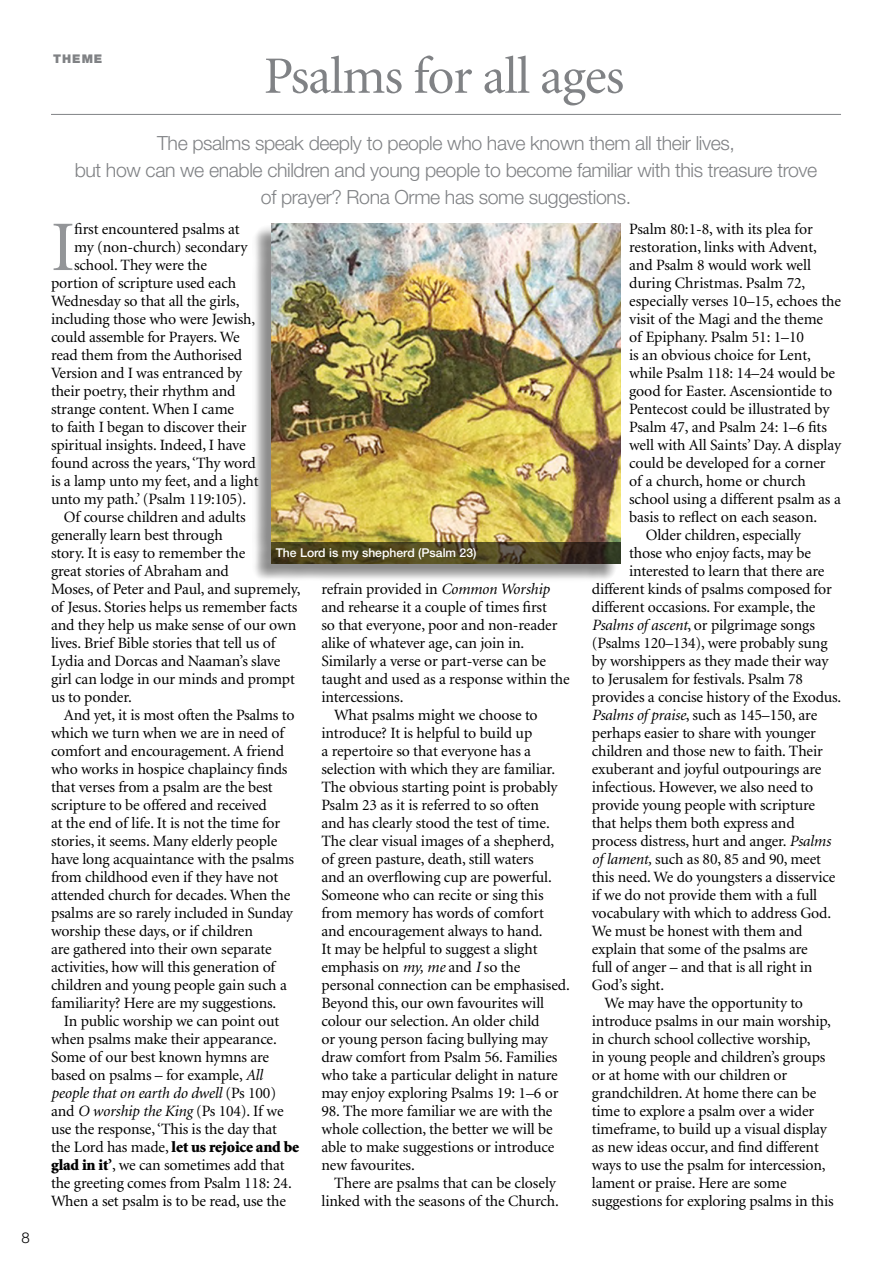
<style>
.page{position:relative;width:893px;height:1263px;background:#fff}
.page>*{position:absolute;margin:0;border:0;box-sizing:border-box;transform-origin:0 0}
.t1{font:71.1px "Minion";color:#939598}
.t2{font:52.5px "Minion";letter-spacing:-.02em;color:#808285}
.t3{font:300 19.5px "Helvetica Neue LT Std";letter-spacing:-.02em;color:#808285}
.t4{font:15.75px/18px "Minion";letter-spacing:-.01em;color:#000}
.t5{font:300 15px "Helvetica Neue LT Std";color:#000}
.t6{font:500 12.15px "Helvetica Neue LT Std";color:#fff}
.t7{font:900 12px "Helvetica Neue LT Std";letter-spacing:.08em;color:#808285}
.s1{font-style:italic}
.s2{font-weight:900}
.s3{font-weight:700}
</style>
<div class="page">
<hr style="left:51px;top:114px;width:790px;height:1px;background:#808285">
<div style="left:252px;top:225px;width:366px;height:357px;background:#000;opacity:.45"></div>
<img style="left:271px;top:223px;width:350px;height:319px">
<svg style="left:271px;top:542px;width:350px;height:21px;background:#4a411f"></svg>
<p class="t5" style="left:21px;top:1228px;width:10px">8</p>
<p class="t7" style="left:53px;top:51px;width:51px">THEME</p>
<p class="t2" style="left:264px;top:50px;width:362px">Psalms for all ages</p>
<p class="t3" style="left:157px;top:131px;width:579px">The psalms speak deeply to people who have known them all their lives,</p>
<p class="t3" style="left:75px;top:158px;width:744px">but how can we enable children and young people to become familiar with this treasure trove</p>
<p class="t3" style="left:261px;top:185px;width:372px">of prayer? Rona Orme has some suggestions.</p>
<p class="t1" style="left:51px;top:212px;width:25px">I</p>
<p class="t4" style="left:74px;top:221px;width:167px">first encountered psalms at</p>
<p class="t4" style="left:74px;top:239px;width:175px">my (non-church) secondary</p>
<p class="t4" style="left:74px;top:257px;width:134px">school. They were the</p>
<p class="t4" style="left:51px;top:275px;width:187px">portion of scripture used each</p>
<p class="t4" style="left:51px;top:293px;width:190px">Wednesday so that all the girls,</p>
<p class="t4" style="left:51px;top:311px;width:206px">including those who were Jewish,</p>
<p class="t4" style="left:51px;top:329px;width:190px">could assemble for Prayers. We</p>
<p class="t4" style="left:51px;top:347px;width:193px">read them from the Authorised</p>
<p class="t4" style="left:51px;top:365px;width:193px">Version and I was entranced by</p>
<p class="t4" style="left:51px;top:383px;width:186px">their poetry, their rhythm and</p>
<p class="t4" style="left:51px;top:401px;width:185px">strange content. When I came</p>
<p class="t4" style="left:51px;top:419px;width:197px">to faith I began to discover their</p>
<p class="t4" style="left:51px;top:437px;width:196px">spiritual insights. Indeed, I have</p>
<p class="t4" style="left:51px;top:455px;width:206px">found across the years, ‘Thy word</p>
<p class="t4" style="left:51px;top:473px;width:209px">is a lamp unto my feet, and a light</p>
<p class="t4" style="left:51px;top:491px;width:197px">unto my path.’ (Psalm 119:105).</p>
<p class="t4" style="left:51px;top:509px;width:251px;text-indent:13px">Of course children and adults generally learn best through<br>story. It is easy to remember the<br>great stories of Abraham and<br>Moses, of Peter and Paul, and supremely, of Jesus. Stories helps us remember facts and they help us make sense of our own lives. Brief Bible stories that tell us of<br>Lydia and Dorcas and Naaman’s slave girl can lodge in our minds and prompt us to ponder.</p>
<p class="t4" style="left:51px;top:707px;width:245px;text-indent:13px">And yet, it is most often the Psalms to which we turn when we are in need of comfort and encouragement. A friend who works in hospice chaplaincy finds that verses from a psalm are the best scripture to be offered and received<br>at the end of life. It is not the time for stories, it seems. Many elderly people have long acquaintance with the psalms from childhood even if they have not attended church for decades. When the psalms are so rarely included in Sunday worship these days, or if children<br>are gathered into their own separate activities, how will this generation of children and young people gain such a familiarity? Here are my suggestions.</p>
<p class="t4" style="left:51px;top:1013px;width:250px;text-indent:13px">In public worship we can point out when psalms make their appearance.<br>Some of our best known hymns are based on psalms – for example, <span class="s1">All people that on earth do dwell</span> (Ps 100) and <span class="s1">O worship the King</span> (Ps 104). If we use the response, ‘This is the day that the Lord has made, <span class="s2">let us rejoice and be glad in it</span><span class="s3">’</span>, we can sometimes add that the greeting comes from Psalm 118: 24.<br>When a set psalm is to be read, use the</p>
<p class="t6" style="left:276px;top:545px;width:202px">The Lord is my shepherd (Psalm 23)</p>
<p class="t4" style="left:321px;top:581px;width:250px">refrain provided in <span class="s1">Common Worship </span>and rehearse it a couple of times first<br>so that everyone, poor and non-reader alike of whatever age, can join in.<br>Similarly a verse or part-verse can be taught and used as a response within the intercessions.</p>
<p class="t4" style="left:321px;top:707px;width:250px;text-indent:13px">What psalms might we choose to introduce? It is helpful to build up<br>a repertoire so that everyone has a selection with which they are familiar.<br>The obvious starting point is probably Psalm 23 as it is referred to so often<br>and has clearly stood the test of time.<br>The clear visual images of a shepherd, of green pasture, death, still waters<br>and an overflowing cup are powerful.<br>Someone who can recite or sing this from memory has words of comfort and encouragement always to hand.<br>It may be helpful to suggest a slight emphasis on <span class="s1">my, me</span> and <span class="s1">I</span> so the personal connection can be emphasised.<br>Beyond this, our own favourites will colour our selection. An older child<br>or young person facing bullying may draw comfort from Psalm 56. Families who take a particular delight in nature may enjoy exploring Psalms 19: 1–6 or</p>
<p class="t4" style="left:321px;top:1103px;width:235px">98. The more familiar we are with the whole collection, the better we will be able to make suggestions or introduce new favourites.</p>
<p class="t4" style="left:321px;top:1175px;width:239px;text-align:right">There are psalms that can be closely linked with the seasons of the Church.</p>
<p class="t4" style="left:629px;top:221px;width:213px">Psalm 80:1-8, with its plea for restoration, links with Advent, and Psalm 8 would work well during Christmas. Psalm 72, especially verses 10–15, echoes the visit of the Magi and the theme<br>of Epiphany. Psalm 51: 1–10<br>is an obvious choice for Lent, while Psalm 118: 14–24 would be good for Easter. Ascensiontide to<br>Pentecost could be illustrated by<br>Psalm 47, and Psalm 24: 1–6 fits well with All Saints’ Day. A display could be developed for a corner of a church, home or church school using a different psalm as a basis to reflect on each season.</p>
<p class="t4" style="left:646px;top:527px;width:156px">Older children, especially</p>
<p class="t4" style="left:629px;top:545px;width:184px">those who enjoy facts, may be</p>
<p class="t4" style="left:629px;top:563px;width:197px">interested to learn that there are</p>
<p class="t4" style="left:592px;top:581px;width:242px">different kinds of psalms composed for</p>
<p class="t4" style="left:592px;top:599px;width:225px">different occasions. For example, the</p>
<p class="t4" style="left:592px;top:617px;width:225px"><span class="s1">Psalms of ascent</span>, or pilgrimage songs</p>
<p class="t4" style="left:592px;top:635px;width:237px">(Psalms 120–134), were probably sung</p>
<p class="t4" style="left:592px;top:653px;width:238px">by worshippers as they made their way</p>
<p class="t4" style="left:592px;top:671px;width:213px">to Jerusalem for festivals. Psalm 78</p>
<p class="t4" style="left:592px;top:689px;width:251px">provides a concise history of the Exodus.</p>
<p class="t4" style="left:592px;top:707px;width:227px"><span class="s1">Psalms of praise</span>, such as 145–150, are</p>
<p class="t4" style="left:592px;top:725px;width:226px">perhaps easier to share with younger</p>
<p class="t4" style="left:592px;top:743px;width:232px">children and those new to faith. Their</p>
<p class="t4" style="left:592px;top:761px;width:231px">exuberant and joyful outpourings are</p>
<p class="t4" style="left:592px;top:779px;width:223px">infectious. However, we also need to</p>
<p class="t4" style="left:592px;top:797px;width:225px">provide young people with scripture</p>
<p class="t4" style="left:592px;top:815px;width:204px">that helps them both express and</p>
<p class="t4" style="left:592px;top:833px;width:240px">process distress, hurt and anger. <span class="s1">Psalms</span></p>
<p class="t4" style="left:592px;top:851px;width:231px"><span class="s1">of lament,</span> such as 80, 85 and 90, meet</p>
<p class="t4" style="left:592px;top:869px;width:245px">this need. We do youngsters a disservice</p>
<p class="t4" style="left:592px;top:887px;width:227px">if we do not provide them with a full</p>
<p class="t4" style="left:592px;top:905px;width:241px">vocabulary with which to address God.</p>
<p class="t4" style="left:592px;top:923px;width:212px">We must be honest with them and</p>
<p class="t4" style="left:592px;top:941px;width:217px">explain that some of the psalms are</p>
<p class="t4" style="left:592px;top:959px;width:222px">full of anger – and that is all right in<br>God’s sight.</p>
<p class="t4" style="left:592px;top:995px;width:243px;text-indent:13px">We may have the opportunity to introduce psalms in our main worship, in church school collective worship,<br>in young people and children’s groups or at home with our children or grandchildren. At home there can be time to explore a psalm over a wider timeframe, to build up a visual display as new ideas occur, and find different ways to use the psalm for intercession, lament or praise. Here are some suggestions for exploring psalms in this</p>
</div>
